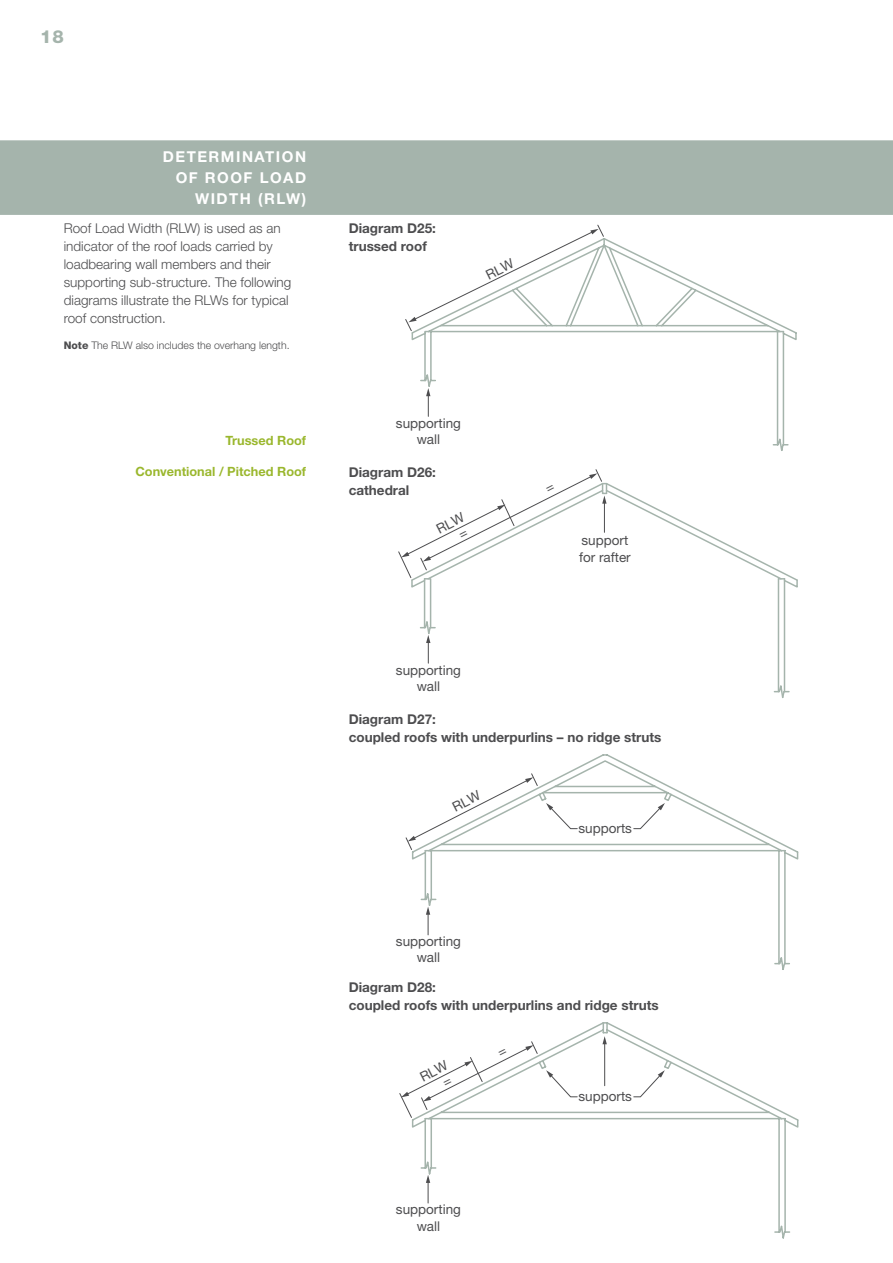
<style>
.page{position:relative;width:893px;height:1263px;background:#fff}
.page>*{position:absolute;margin:0;border:0;box-sizing:border-box;transform-origin:0 0}
.t1{font:800 18px "Helvetica Neue LT Std";color:#a5b4ac}
.t2{font:700 15px/21.3px "Helvetica Neue LT Std";letter-spacing:.1em;color:#fff;text-align:right}
.t3{font:300 13.5px/18px "Helvetica Neue LT Std";color:#4d4d4f}
.t4{font:700 13.5px/18px "Helvetica Neue LT Std";color:#4d4d4f}
.t5{font:13.5px/16.2px "Helvetica Neue LT Std";color:#4d4d4f;text-align:center}
.t6{font:700 12.75px "Helvetica Neue LT Std";color:#9ab72d}
.t7{font:300 10.5px "Helvetica Neue LT Std";color:#4d4d4f}
.s1{font-weight:800}
</style>
<div class="page">
<svg style="left:411px;top:238px;width:386px;height:213px"></svg>
<svg style="left:426px;top:388px;width:4px;height:28px"></svg>
<hr style="left:778px;top:579px;width:1px;height:113px;background:#a5b4ac">
<hr style="left:784px;top:579px;width:1px;height:113px;background:#a5b4ac">
<svg style="left:773px;top:679px;width:16px;height:19px"></svg>
<svg style="left:412px;top:1022px;width:387px;height:217px"></svg>
<svg style="left:426px;top:1175px;width:4px;height:28px"></svg>
<hr style="left:604px;top:1043px;width:1px;height:43px;background:#4d4d4f">
<svg style="left:602px;top:1036px;width:5px;height:8px"></svg>
<svg style="left:546px;top:1070px;width:32px;height:27px"></svg>
<svg style="left:633px;top:1070px;width:32px;height:27px"></svg>
<div style="left:0;top:140px;width:893px;height:75px;background:#a5b4ac"></div>
<svg style="left:412px;top:754px;width:387px;height:216px"></svg>
<svg style="left:405px;top:224px;width:199px;height:108px"></svg>
<svg style="left:398px;top:469px;width:400px;height:194px"></svg>
<svg style="left:399px;top:1041px;width:139px;height:77px"></svg>
<svg style="left:405px;top:773px;width:133px;height:77px"></svg>
<h1 class="t1" style="left:40px;top:25px;width:25px">18</h1>
<p class="t2" style="left:163px;top:145px;width:145px">DETERMINATION<br>OF ROOF LOAD<br>WIDTH (RLW)</p>
<p class="t3" style="left:64px;top:219px;width:229px">Roof Load Width (RLW) is used as an indicator of the roof loads carried by loadbearing wall members and their supporting sub-structure. The following diagrams illustrate the RLWs for typical roof construction.</p>
<p class="t7" style="left:64px;top:339px;width:227px"><span class="s1">Note</span> The RLW also includes the overhang length.</p>
<p class="t6" style="left:226px;top:432px;width:82px">Trussed Roof</p>
<p class="t6" style="left:135px;top:463px;width:172px">Conventional / Pitched Roof</p>
<p class="t4" style="left:349px;top:219px;width:89px">Diagram D25: trussed roof</p>
<p class="t5" style="left:396px;top:415px;width:67px">supporting wall</p>
<p class="t4" style="left:349px;top:463px;width:89px">Diagram D26: cathedral</p>
<p class="t5" style="left:396px;top:661px;width:67px">supporting wall</p>
<p class="t5" style="left:579px;top:532px;width:53px;text-align:left">support for rafter</p>
<p class="t4" style="left:349px;top:710px;width:314px">Diagram D27:<br>coupled roofs with underpurlins – no ridge struts</p>
<p class="t5" style="left:396px;top:933px;width:67px">supporting wall</p>
<p class="t5" style="left:578px;top:819px;width:55px">supports</p>
<p class="t4" style="left:349px;top:978px;width:311px">Diagram D28:<br>coupled roofs with underpurlins and ridge struts</p>
<p class="t5" style="left:396px;top:1201px;width:67px">supporting wall</p>
<p class="t5" style="left:578px;top:1087px;width:55px">supports</p>
</div>
